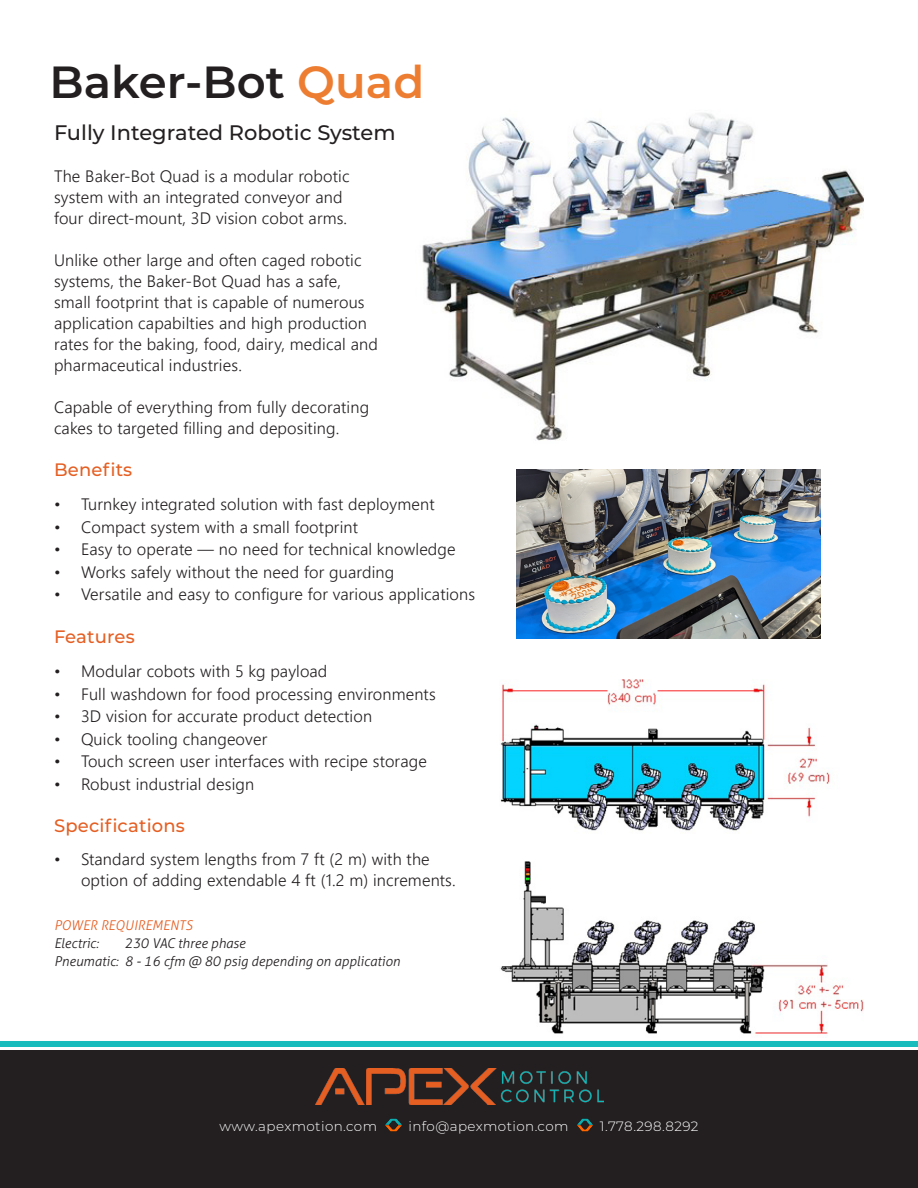
<style>
.page{position:relative;width:918px;height:1188px;background:#fff}
.page>*{position:absolute;margin:0;border:0;box-sizing:border-box;transform-origin:0 0}
.t1{font:600 45px "Montserrat";color:#231f20}
.t2{font:500 21px "Montserrat";color:#231f20}
.t3{font:500 18px "Montserrat";letter-spacing:.01em;color:#e55f23}
.t4{font:300 16.5px/21px "Nirmala UI";letter-spacing:.01em;color:#231f20}
.t5{font:italic 300 13.5px "Aller";color:#231f20}
.t6{font:300 13.5px "Montserrat";letter-spacing:.03em;color:#fff}
.t7{font:italic 300 13.5px "Aller";color:#e55f23}
.s1{color:#ed7d31}
</style>
<div class="page">
<div style="left:0;top:1050px;width:918px;height:138px;background:#231f20"></div>
<img style="left:316px;top:1069px;width:287px;height:35px">
<div style="left:0;top:1041px;width:918px;height:5px;background:#19bcbc"></div>
<img style="left:385px;top:1119px;width:17px;height:13px">
<img style="left:577px;top:1119px;width:16px;height:13px">
<img style="left:500px;top:679px;width:364px;height:358px">
<img style="left:422px;top:113px;width:442px;height:328px">
<img style="left:516px;top:470px;width:305px;height:169px">
<p class="t1" style="left:50px;top:50px;width:376px">Baker-Bot <span class="s1">Quad</span></p>
<p class="t2" style="left:54px;top:118px;width:343px">Fully Integrated Robotic System</p>
<p class="t4" style="left:54px;top:165px;width:297px">The Baker-Bot Quad is a modular robotic system with an integrated conveyor and four direct-mount, 3D vision cobot arms.</p>
<p class="t4" style="left:54px;top:249px;width:309px">Unlike other large and often caged robotic systems, the Baker-Bot Quad has a safe,</p>
<p class="t4" style="left:54px;top:291px;width:325px">small footprint that is capable of numerous application capabilties and high production rates for the baking, food, dairy, medical and pharmaceutical industries.</p>
<p class="t4" style="left:54px;top:396px;width:317px">Capable of everything from fully decorating cakes to targeted filling and depositing.</p>
<p class="t3" style="left:54px;top:457px;width:80px">Benefits</p>
<p class="t4" style="left:54px;top:493px;width:382px">• Turnkey integrated solution with fast deployment</p>
<p class="t4" style="left:54px;top:515px;width:306px">• Compact system with a small footprint</p>
<p class="t4" style="left:54px;top:538px;width:403px">• Easy to operate — no need for technical knowledge</p>
<p class="t4" style="left:54px;top:560px;width:342px">• Works safely without the need for guarding</p>
<p class="t4" style="left:54px;top:583px;width:423px">• Versatile and easy to configure for various applications</p>
<p class="t3" style="left:54px;top:624px;width:82px">Features</p>
<p class="t4" style="left:54px;top:660px;width:275px">• Modular cobots with 5 kg payload</p>
<p class="t4" style="left:54px;top:683px;width:383px">• Full washdown for food processing environments</p>
<p class="t4" style="left:54px;top:705px;width:320px">• 3D vision for accurate product detection</p>
<p class="t4" style="left:54px;top:728px;width:215px">• Quick tooling changeover</p>
<p class="t4" style="left:54px;top:750px;width:374px">• Touch screen user interfaces with recipe storage</p>
<p class="t4" style="left:54px;top:773px;width:202px">• Robust industrial design</p>
<p class="t3" style="left:54px;top:814px;width:132px">Specifications</p>
<p class="t4" style="left:81px;top:848px;width:376px;text-indent:-27px">• Standard system lengths from 7 ft (2 m) with the option of adding extendable 4 ft (1.2 m) increments.</p>
<p class="t7" style="left:54px;top:917px;width:140px">POWER REQUIREMENTS</p>
<p class="t5" style="left:54px;top:935px;width:46px">Electric:</p>
<p class="t5" style="left:124px;top:935px;width:123px">230 VAC three phase</p>
<p class="t5" style="left:54px;top:953px;width:348px">Pneumatic: 8 - 16 cfm @ 80 psig depending on application</p>
<p class="t6" style="left:219px;top:1117px;width:159px">www.apexmotion.com</p>
<p class="t6" style="left:408px;top:1117px;width:162px">info@apexmotion.com</p>
<p class="t6" style="left:600px;top:1117px;width:100px">1.778.298.8292</p>
</div>
